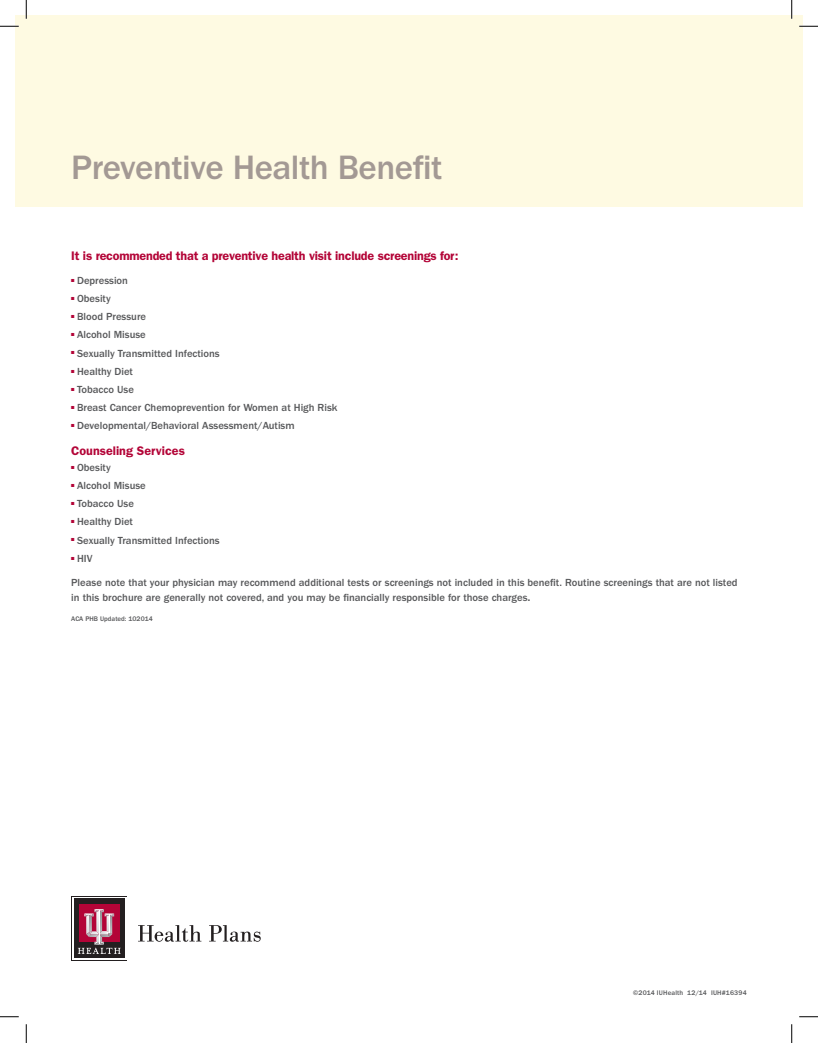
<style>
.page{position:relative;width:818px;height:1043px;background:#fff}
.page>*{position:absolute;margin:0;border:0;box-sizing:border-box;transform-origin:0 0}
.t1{font:500 35px "ITC Franklin Gothic Std";letter-spacing:-.015em;color:#a39994}
.t2{font:600 12.5px "ITC Franklin Gothic Std";letter-spacing:-.015em;color:#b30437}
.t3{font:500 10.62px/15px "ITC Franklin Gothic Std";color:#57585a}
.t4{font:500 6.88px "ITC Franklin Gothic Std";letter-spacing:.01em;color:#57585a}
.s1{font-size:12.5px}
</style>
<div class="page">
<div style="left:15px;top:15px;width:787px;height:191px;background:#fefae2"></div>
<svg style="left:71px;top:896px;width:56px;height:64px"></svg>
<svg style="left:72px;top:896px;width:54px;height:63px"></svg>
<div style="left:74px;top:898px;width:51px;height:59px;background:#231f20"></div>
<div style="left:79px;top:903px;width:40px;height:38px;background:#b30437"></div>
<svg style="left:78px;top:909px;width:43px;height:44px"></svg>
<svg style="left:138px;top:925px;width:63px;height:16px"></svg>
<svg style="left:209px;top:925px;width:52px;height:16px"></svg>
<svg style="left:0;top:25px;width:19px;height:2px"></svg>
<svg style="left:799px;top:25px;width:19px;height:2px"></svg>
<svg style="left:0;top:1016px;width:19px;height:1px"></svg>
<svg style="left:799px;top:1016px;width:19px;height:1px"></svg>
<svg style="left:25px;top:0;width:2px;height:19px"></svg>
<svg style="left:25px;top:1024px;width:2px;height:18px"></svg>
<svg style="left:791px;top:0;width:1px;height:19px"></svg>
<svg style="left:791px;top:1024px;width:1px;height:18px"></svg>
<p class="t1" style="left:71px;top:147px;width:372px">Preventive Health Benefit</p>
<p class="t2" style="left:71px;top:248px;width:389px">It is recommended that a preventive health visit include screenings for:</p>
<p class="t3" style="left:71px;top:273px;width:58px"><sup>■</sup> Depression</p>
<p class="t3" style="left:71px;top:291px;width:41px"><sup>■</sup> Obesity</p>
<p class="t3" style="left:71px;top:309px;width:76px"><sup>■</sup> Blood Pressure</p>
<p class="t3" style="left:71px;top:327px;width:76px"><sup>■</sup> Alcohol Misuse</p>
<p class="t3" style="left:71px;top:346px;width:150px"><sup>■</sup> Sexually Transmitted Infections</p>
<p class="t3" style="left:71px;top:364px;width:63px"><sup>■</sup> Healthy Diet</p>
<p class="t3" style="left:71px;top:382px;width:64px"><sup>■</sup> Tobacco Use</p>
<p class="t3" style="left:71px;top:400px;width:268px"><sup>■</sup> Breast Cancer Chemoprevention for Women at High Risk</p>
<p class="t3" style="left:71px;top:418px;width:225px"><sup>■</sup> Developmental/Behavioral Assessment/Autism</p>
<p class="t2" style="left:71px;top:444px;width:115px">Counseling Services</p>
<p class="t3" style="left:71px;top:460px;width:41px"><sup>■</sup> Obesity</p>
<p class="t3" style="left:71px;top:478px;width:76px"><sup>■</sup> Alcohol Misuse</p>
<p class="t3" style="left:71px;top:496px;width:64px"><sup>■</sup> Tobacco Use</p>
<p class="t3" style="left:71px;top:514px;width:63px"><sup>■</sup> Healthy Diet</p>
<p class="t3" style="left:71px;top:532px;width:150px"><sup>■</sup> Sexually Transmitted Infections</p>
<p class="t3" style="left:71px;top:551px;width:23px"><sup>■</sup> HIV</p>
<p class="t3" style="left:71px;top:575px;width:667px">Please note that your physician may recommend additional tests or screenings not included in this benefit. Routine screenings that are not listed in this brochure are generally not covered, and you may be financially responsible for those charges<span class="s1">.</span></p>
<p class="t4" style="left:71px;top:615px;width:83px">ACA PHB Updated: 102014</p>
<p class="t4" style="left:633px;top:988px;width:115px">©2014 IUHealth 12/14 IUH#16394</p>
</div>
